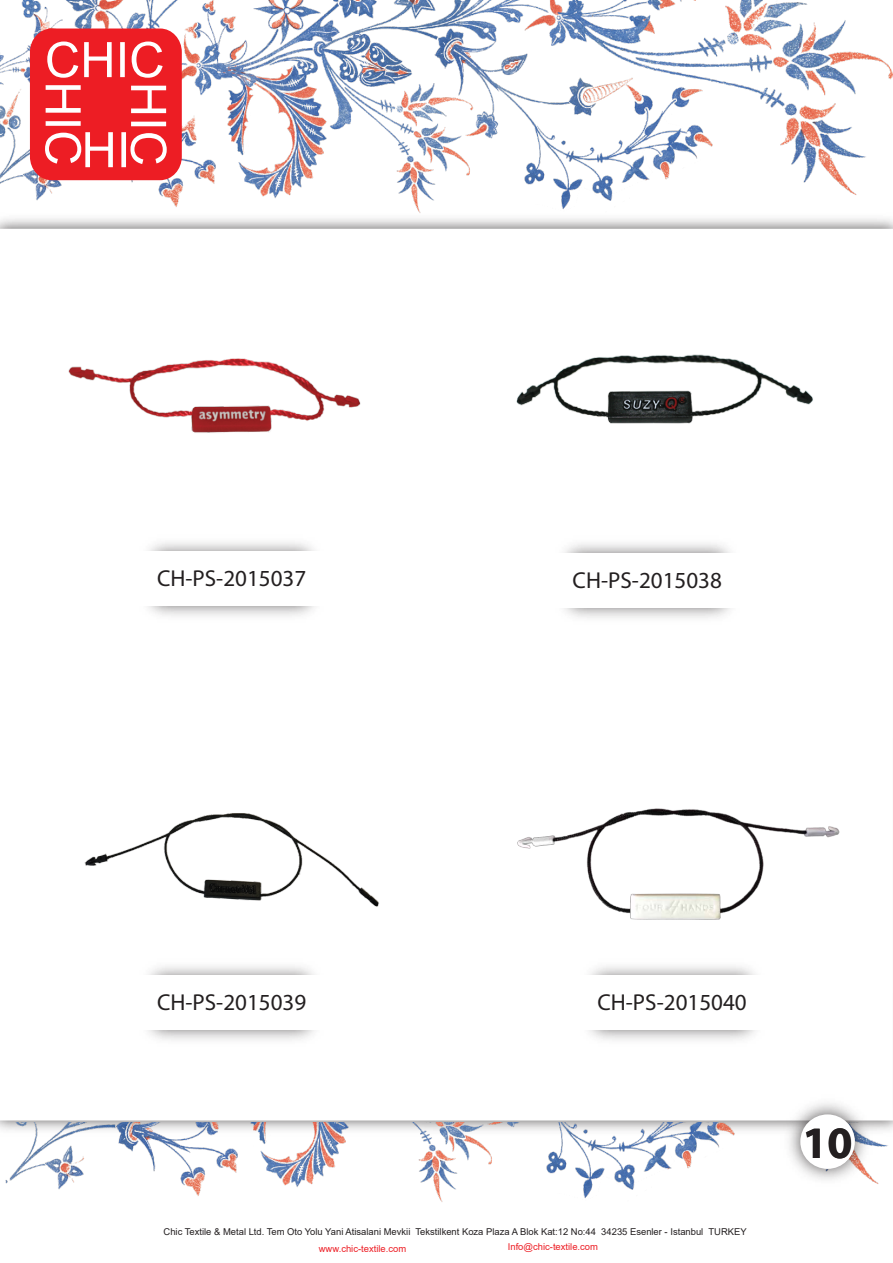
<style>
.page{position:relative;width:893px;height:1263px;background:#fff}
.page>*{position:absolute;margin:0;border:0;box-sizing:border-box;transform-origin:0 0}
.t1{font:700 45px "Myriad Pro";color:#231f20}
.t2{font:23.1px "Myriad Pro";color:#231f20}
.t3{font:9.45px "Arial";color:#231f20}
.t4{font:9.45px "Arial";color:#ed1d24}
</style>
<div class="page">
<img style="left:0;top:1122px;width:893px;height:80px">
<img style="left:0;top:0;width:893px;height:213px">
<div style="left:30px;top:29px;width:152px;height:151px;background:#ed1d24;border-radius:23px"></div>
<svg style="left:47px;top:42px;width:116px;height:36px"></svg>
<svg style="left:45px;top:85px;width:122px;height:82px"></svg>
<img style="left:778px;top:1103px;width:99px;height:89px">
<div style="left:800px;top:1114px;width:55px;height:55px;background:#fff;border-radius:50%"></div>
<img style="left:68px;top:358px;width:293px;height:75px">
<img style="left:516px;top:354px;width:297px;height:70px">
<img style="left:84px;top:813px;width:295px;height:94px">
<img style="left:517px;top:808px;width:323px;height:112px">
<h2 class="t2" style="left:157px;top:564px;width:151px">CH-PS-2015037</h2>
<h2 class="t2" style="left:573px;top:565px;width:151px">CH-PS-2015038</h2>
<h2 class="t2" style="left:157px;top:988px;width:151px">CH-PS-2015039</h2>
<h2 class="t2" style="left:597px;top:988px;width:151px">CH-PS-2015040</h2>
<p class="t3" style="left:164px;top:1225px;width:585px">Chic Textile &amp; Metal Ltd. Tem Oto Yolu Yani Atisalani Mevkii Tekstilkent Koza Plaza A Blok Kat:12 No:44 34235 Esenler - Istanbul TURKEY</p>
<p class="t4" style="left:319px;top:1243px;width:89px">www.chic-textile.com</p>
<p class="t4" style="left:508px;top:1240px;width:92px">Info@chic-textile.com</p>
<h1 class="t1" style="left:803px;top:1113px;width:52px">10</h1>
</div>
